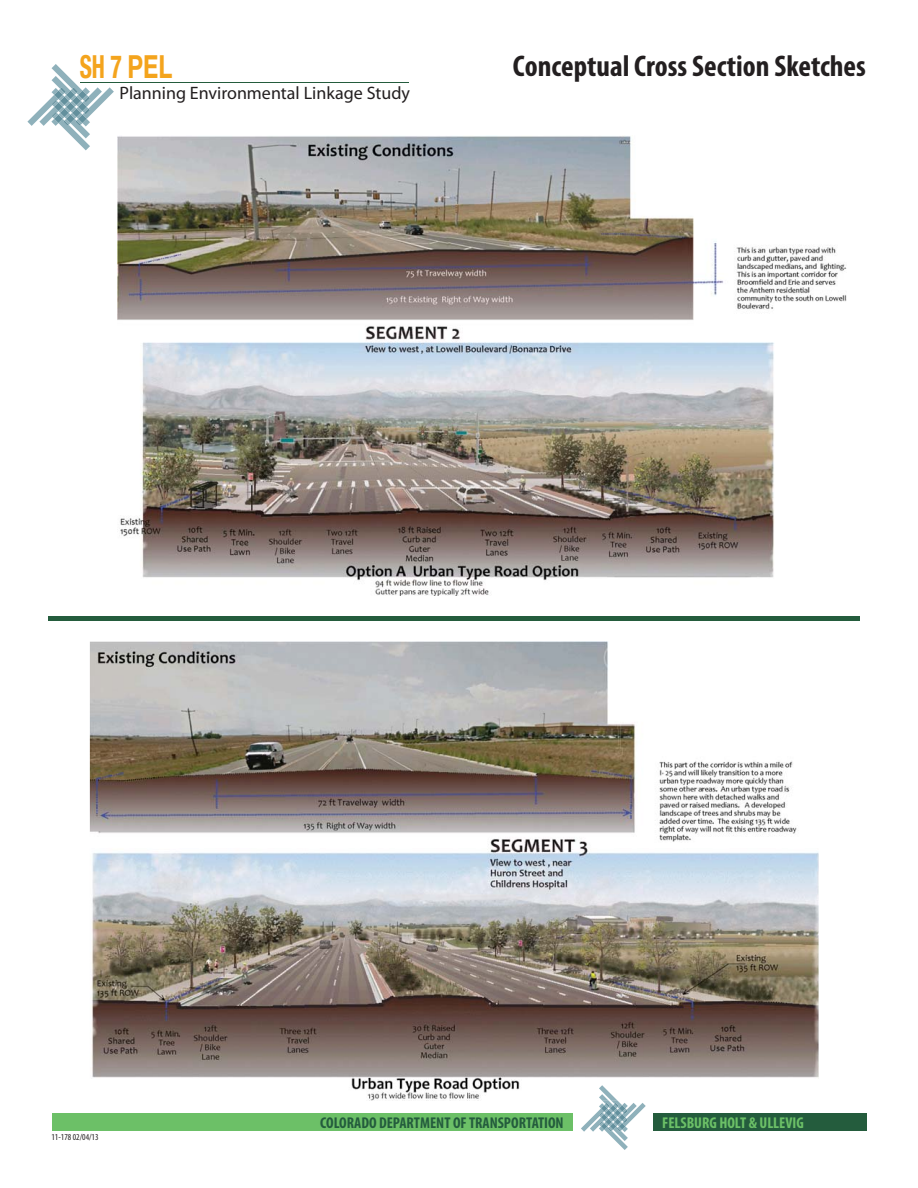
<style>
.page{position:relative;width:918px;height:1188px;background:#fff}
.page>*{position:absolute;margin:0;border:0;box-sizing:border-box;transform-origin:0 0}
.t1{font:700 condensed 31.95px "Helvetica Neue LT Std";color:#f4a41d;scale:.74 1}
.t2{font:700 condensed 30px "Myriad Pro";color:#231f20}
.t3{font:18px "Myriad Pro";color:#231f20}
.t4{font:700 condensed 15.6px "Myriad Pro";color:#245c3d}
.t5{font:700 condensed 15.6px "Myriad Pro";color:#6cc067}
.t6{font:condensed 9px "Myriad Pro";color:#231f20}
.s1{font-stretch:normal}
</style>
<div class="page">
<img style="left:117px;top:136px;width:729px;height:460px">
<img style="left:90px;top:641px;width:729px;height:460px">
<svg style="left:27px;top:64px;width:87px;height:86px"></svg>
<hr style="left:80px;top:82px;width:329px;height:1px;background:#245c3d">
<div style="left:52px;top:1114px;width:521px;height:17px;background:#6cc067"></div>
<div style="left:654px;top:1114px;width:213px;height:17px;background:#245c3d"></div>
<img style="left:599px;top:1085px;width:19px;height:9px">
<svg style="left:581px;top:1094px;width:65px;height:56px"></svg>
<hr style="left:48px;top:616px;width:812px;height:4px;background:#245c3d">
<h1 class="t1" style="left:80px;top:48px;width:127px">SH 7 <span class="s1">PEL</span></h1>
<p class="t3" style="left:119px;top:86px;width:292px">Planning Environmental Linkage Study</p>
<h2 class="t2" style="left:513px;top:49px;width:354px">Conceptual Cross Section Sketches</h2>
<p class="t6" style="left:52px;top:1132px;width:49px">11-178 02/04/13</p>
<p class="t4" style="left:320px;top:1113px;width:245px">COLORADO DEPARTMENT OF TRANSPORTATION</p>
<p class="t5" style="left:662px;top:1113px;width:143px">FELSBURG HOLT &amp; ULLEVIG</p>
</div>
